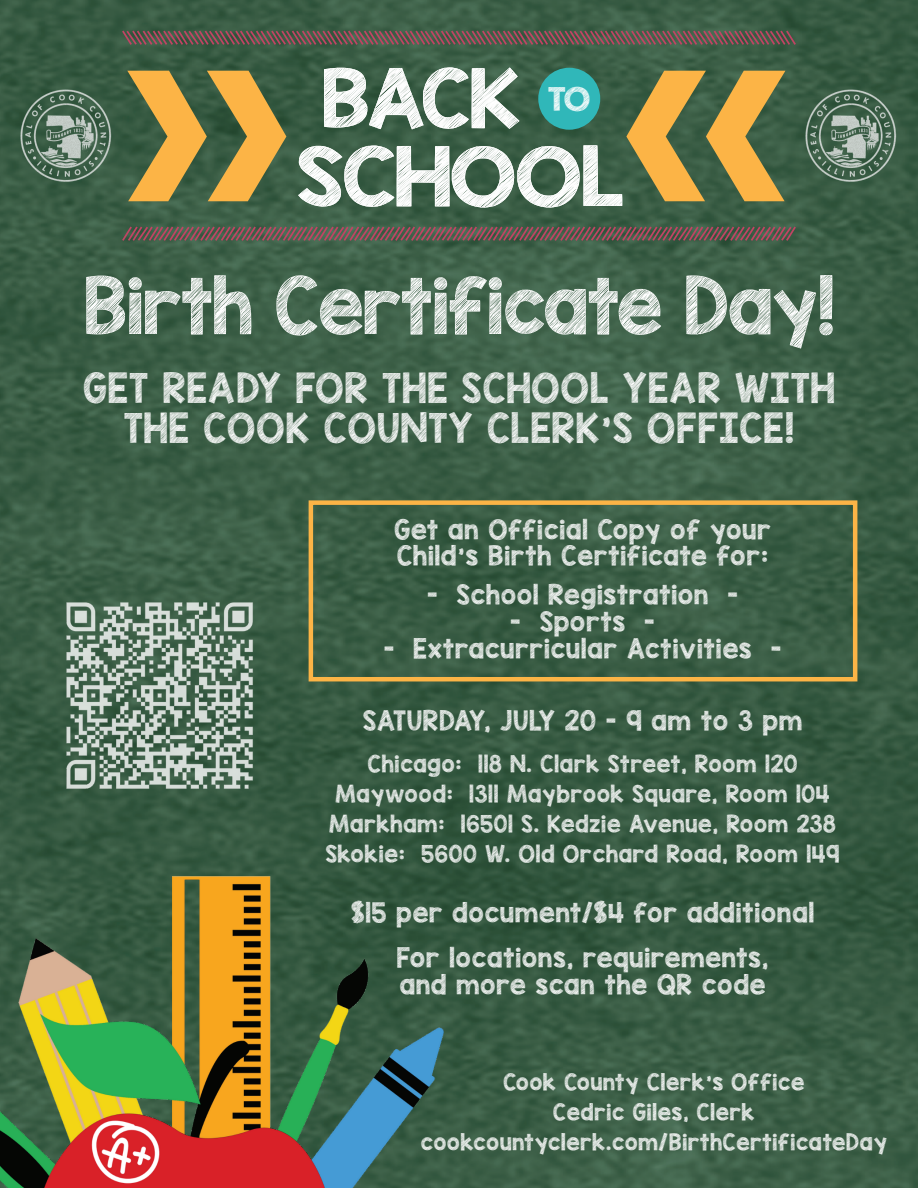
<style>
.page{position:relative;width:918px;height:1188px;background:#fff}
.page>*{position:absolute;margin:0;border:0;box-sizing:border-box;transform-origin:0 0}
.t1{font:65.1px/78.2px "KG Blank Space Sketch";color:#fff;scale:1.1 1}
.t2{font:64.2px "KG Blank Space Sketch";color:#fff}
.t3{font:33px/39.6px "KG Blank Space Sketch";letter-spacing:.05em;color:#fff;text-align:center}
.t4{font:26.1px "KG Blank Space Sketch";color:#fff;scale:1.2 1}
.t5{font:22.2px/26.7px "KG Blank Space Sketch";letter-spacing:.05em;color:#fff}
.t6{font:19.2px/29.8px "KG Blank Space Sketch";letter-spacing:.05em;color:#fff;text-align:center}
.t7{font:18.75px/30px "KG Blank Space Sketch";letter-spacing:.05em;color:#fff;text-align:center}
</style>
<div class="page">
<img style="left:0;top:0;width:918px;height:1188px">
<img style="left:0;top:840px;width:520px;height:348px">
<div style="left:538px;top:68px;width:62px;height:62px;background:#30b7b9;border-radius:50%"></div>
<svg style="left:626px;top:71px;width:159px;height:130px;background:#9c8945"></svg>
<svg style="left:127px;top:71px;width:159px;height:130px;background:#9a8744"></svg>
<svg style="left:122px;top:31px;width:674px;height:14px;background:#6d5451"></svg>
<svg style="left:122px;top:227px;width:674px;height:14px;background:#6f5653"></svg>
<img style="left:58px;top:594px;width:203px;height:203px">
<img style="left:18px;top:88px;width:95px;height:95px">
<img style="left:803px;top:88px;width:95px;height:95px">
<div style="left:309px;top:500px;width:548px;height:181px;border:4px solid #fcb446"></div>
<h1 class="t1" style="left:297px;top:59px;width:299px;text-indent:23px">BACK<br>SCHOOL</h1>
<p class="t4" style="left:548px;top:81px;width:37px">TO</p>
<h2 class="t2" style="left:83px;top:260px;width:753px">Birth Certificate Day!</h2>
<h3 class="t3" style="left:84px;top:368px;width:752px">GET READY FOR THE SCHOOL YEAR WITH<br>THE COOK COUNTY CLERK’S OFFICE!</h3>
<p class="t5" style="left:394px;top:515px;width:378px">Get an Official Copy of your<br>Child’s Birth Certificate for:</p>
<p class="t5" style="left:427px;top:581px;width:312px">- School Registration -</p>
<p class="t5" style="left:510px;top:608px;width:146px">- Sports -</p>
<p class="t5" style="left:384px;top:635px;width:399px">- Extracurricular Activities -</p>
<p class="t5" style="left:363px;top:707px;width:441px">SATURDAY, JULY 20 - 9 am to 3 pm</p>
<p class="t6" style="left:326px;top:749px;width:515px">Chicago: 118 N. Clark Street, Room 120<br>Maywood: 1311 Maybrook Square, Room 104<br>Markham: 16501 S. Kedzie Avenue, Room 238<br>Skokie: 5600 W. Old Orchard Road, Room 149</p>
<p class="t5" style="left:351px;top:889px;width:464px;line-height:45.3px;text-align:center">$15 per document/$4 for additional<br>For locations, requirements,</p>
<p class="t5" style="left:400px;top:971px;width:367px">and more scan the QR code</p>
<p class="t7" style="left:421px;top:1066px;width:468px">Cook County Clerk’s Office<br>Cedric Giles, Clerk cookcountyclerk.com/BirthCertificateDay</p>
</div>
